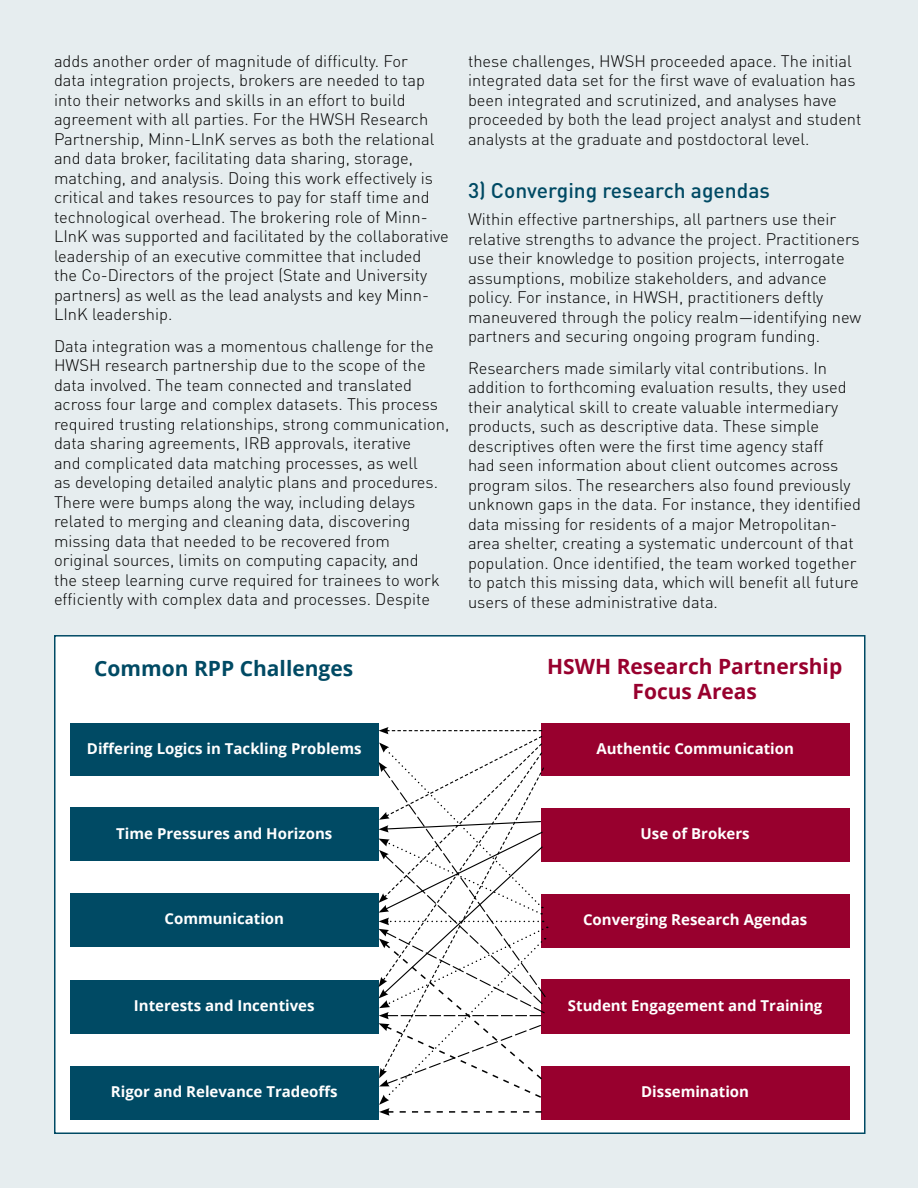
<style>
.page{position:relative;width:918px;height:1188px;background:#e6edef}
.page>*{position:absolute;margin:0;border:0;box-sizing:border-box;transform-origin:0 0}
.t1{font:700 21px "Open Sans";color:#98002e}
.subheads_14_3035{font:500 21px "DINOT";color:#004a64}
.t2{font:700 21px "Open Sans";color:#004a64}
.body{font:300 16.5px/19.5px "DINOT";color:#000}
.t3{font:700 15px "Open Sans";color:#fff}
</style>
<div class="page">
<div style="left:54px;top:635px;width:812px;height:499px;background:#fff;border:2px solid #004a64"></div>
<div style="left:70px;top:723px;width:309px;height:52px;background:#004a64"></div>
<div style="left:70px;top:808px;width:309px;height:53px;background:#004a64"></div>
<div style="left:70px;top:893px;width:309px;height:54px;background:#004a64"></div>
<div style="left:70px;top:980px;width:309px;height:54px;background:#004a64"></div>
<div style="left:70px;top:1066px;width:309px;height:54px;background:#004a64"></div>
<div style="left:541px;top:723px;width:309px;height:52px;background:#98002e"></div>
<div style="left:541px;top:808px;width:309px;height:54px;background:#98002e"></div>
<div style="left:541px;top:894px;width:309px;height:54px;background:#98002e"></div>
<div style="left:541px;top:980px;width:309px;height:54px;background:#98002e"></div>
<div style="left:541px;top:1066px;width:309px;height:54px;background:#98002e"></div>
<svg style="left:379px;top:727px;width:169px;height:389px"></svg>
<p class="body" style="left:54px;top:50px;width:396px">adds another order of magnitude of difficulty. For<br>data integration projects, brokers are needed to tap into their networks and skills in an effort to build agreement with all parties. For the HWSH Research Partnership, Minn-LInK serves as both the relational and data broker, facilitating data sharing, storage, matching, and analysis. Doing this work effectively is critical and takes resources to pay for staff time and technological overhead. The brokering role of Minn-LInK was supported and facilitated by the collaborative leadership of an executive committee that included<br>the Co-Directors of the project (State and University partners) as well as the lead analysts and key Minn-LInK leadership.</p>
<p class="body" style="left:54px;top:335px;width:397px">Data integration was a momentous challenge for the HWSH research partnership due to the scope of the data involved. The team connected and translated across four large and complex datasets. This process required trusting relationships, strong communication, data sharing agreements, IRB approvals, iterative<br>and complicated data matching processes, as well<br>as developing detailed analytic plans and procedures.<br>There were bumps along the way, including delays related to merging and cleaning data, discovering missing data that needed to be recovered from<br>original sources, limits on computing capacity, and<br>the steep learning curve required for trainees to work efficiently with complex data and processes. Despite</p>
<p class="body" style="left:468px;top:50px;width:395px">these challenges, HWSH proceeded apace. The initial integrated data set for the first wave of evaluation has been integrated and scrutinized, and analyses have proceeded by both the lead project analyst and student analysts at the graduate and postdoctoral level.</p>
<p class="subheads_14_3035" style="left:468px;top:177px;width:304px">3) Converging research agendas</p>
<p class="body" style="left:468px;top:209px;width:395px">Within effective partnerships, all partners use their relative strengths to advance the project. Practitioners use their knowledge to position projects, interrogate assumptions, mobilize stakeholders, and advance policy. For instance, in HWSH, practitioners deftly maneuvered through the policy realm—identifying new partners and securing ongoing program funding.</p>
<p class="body" style="left:468px;top:357px;width:394px">Researchers made similarly vital contributions. In addition to forthcoming evaluation results, they used their analytical skill to create valuable intermediary products, such as descriptive data. These simple descriptives often were the first time agency staff<br>had seen information about client outcomes across program silos. The researchers also found previously unknown gaps in the data. For instance, they identified data missing for residents of a major Metropolitan&shy;area shelter, creating a systematic undercount of that population. Once identified, the team worked together to patch this missing data, which will benefit all future users of these administrative data.</p>
<p class="t2" style="left:94px;top:654px;width:261px">Common RPP Challenges</p>
<p class="t1" style="left:547px;top:651px;width:297px">HSWH Research Partnership</p>
<p class="t1" style="left:632px;top:677px;width:126px">Focus Areas</p>
<p class="t3" style="left:87px;top:738px;width:276px">Differing Logics in Tackling Problems</p>
<p class="t3" style="left:596px;top:738px;width:199px">Authentic Communication</p>
<p class="t3" style="left:116px;top:823px;width:218px">Time Pressures and Horizons</p>
<p class="t3" style="left:641px;top:823px;width:111px">Use of Brokers</p>
<p class="t3" style="left:165px;top:908px;width:121px">Communication</p>
<p class="t3" style="left:583px;top:909px;width:226px">Converging Research Agendas</p>
<p class="t3" style="left:134px;top:995px;width:182px">Interests and Incentives</p>
<p class="t3" style="left:568px;top:995px;width:256px">Student Engagement and Training</p>
<p class="t3" style="left:111px;top:1081px;width:228px">Rigor and Relevance Tradeoffs</p>
<p class="t3" style="left:641px;top:1081px;width:109px">Dissemination</p>
</div>
